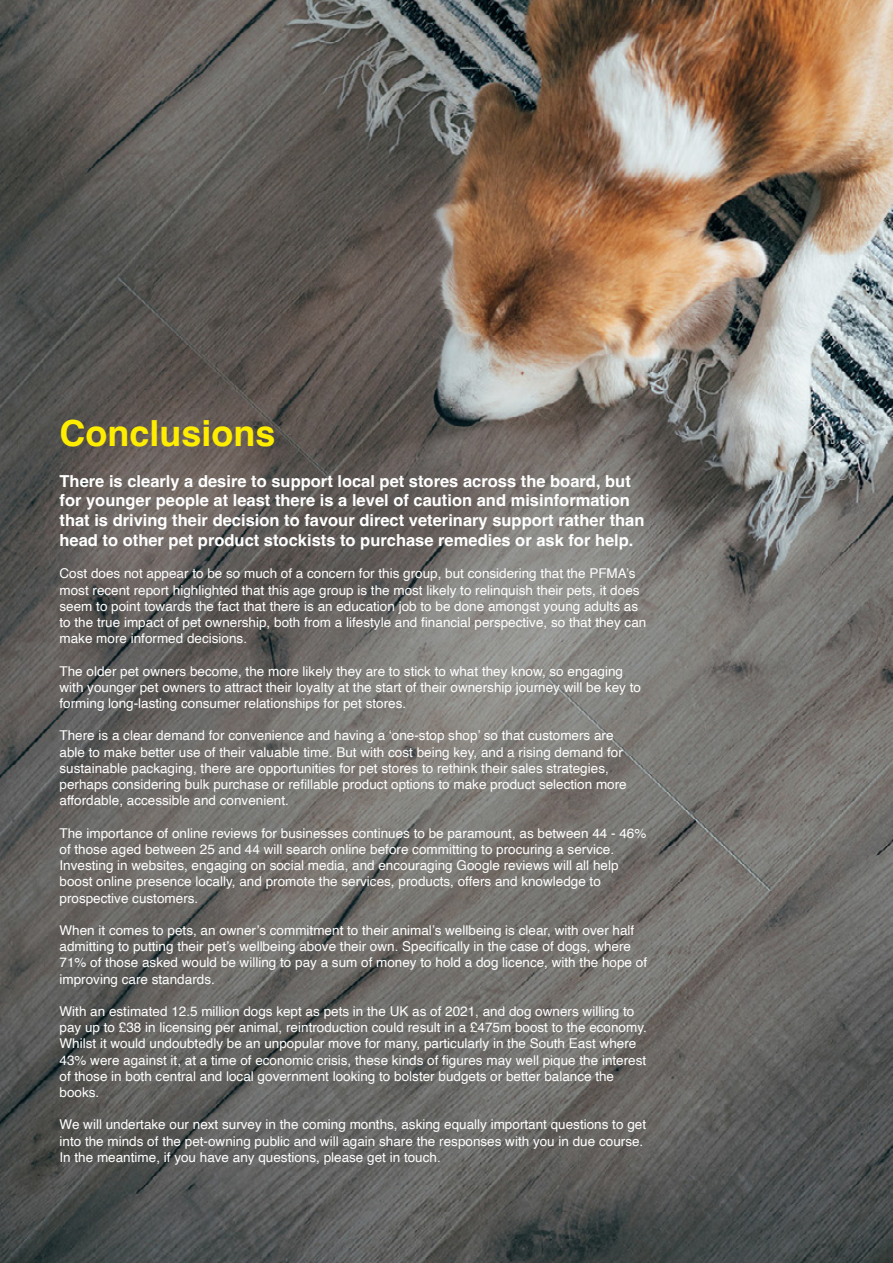
<style>
.page{position:relative;width:893px;height:1263px;background:#fff}
.page>*{position:absolute;margin:0;border:0;box-sizing:border-box;transform-origin:0 0}
.t1{font:700 36px "Helvetica";color:#ffed00}
.t2{font:700 16.5px/19.8px "Helvetica";color:#fff}
.t3{font:13.5px/16.2px "Helvetica";color:#fff}
</style>
<div class="page">
<img style="left:0;top:0;width:893px;height:1263px">
<h1 class="t1" style="left:60px;top:411px;width:218px">Conclusions</h1>
<p class="t2" style="left:60px;top:473px;width:586px">There is clearly a desire to support local pet stores across the board, but for younger people at least there is a level of caution and misinformation that is driving their decision to favour direct veterinary support rather than head to other pet product stockists to purchase remedies or ask for help.</p>
<p class="t3" style="left:60px;top:566px;width:588px">Cost does not appear to be so much of a concern for this group, but considering that the PFMA’s most recent report highlighted that this age group is the most likely to relinquish their pets, it does seem to point towards the fact that there is an education job to be done amongst young adults as to the true impact of pet ownership, both from a lifestyle and financial perspective, so that they can make more informed decisions.</p>
<p class="t3" style="left:60px;top:663px;width:583px">The older pet owners become, the more likely they are to stick to what they know, so engaging with younger pet owners to attract their loyalty at the start of their ownership journey will be key to forming long-lasting consumer relationships for pet stores.</p>
<p class="t3" style="left:60px;top:728px;width:569px">There is a clear demand for convenience and having a ‘one-stop shop’ so that customers are able to make better use of their valuable time. But with cost being key, and a rising demand for sustainable packaging, there are opportunities for pet stores to rethink their sales strategies, perhaps considering bulk purchase or refillable product options to make product selection more affordable, accessible and convenient.</p>
<p class="t3" style="left:60px;top:825px;width:588px">The importance of online reviews for businesses continues to be paramount, as between 44 - 46% of those aged between 25 and 44 will search online before committing to procuring a service.<br>Investing in websites, engaging on social media, and encouraging Google reviews will all help boost online presence locally, and promote the services, products, offers and knowledge to prospective customers.</p>
<p class="t3" style="left:60px;top:922px;width:589px">When it comes to pets, an owner’s commitment to their animal’s wellbeing is clear, with over half admitting to putting their pet’s wellbeing above their own. Specifically in the case of dogs, where 71% of those asked would be willing to pay a sum of money to hold a dog licence, with the hope of improving care standards.</p>
<p class="t3" style="left:60px;top:1003px;width:589px">With an estimated 12.5 million dogs kept as pets in the UK as of 2021, and dog owners willing to pay up to £38 in licensing per animal, reintroduction could result in a £475m boost to the economy.<br>Whilst it would undoubtedly be an unpopular move for many, particularly in the South East where 43% were against it, at a time of economic crisis, these kinds of figures may well pique the interest of those in both central and local government looking to bolster budgets or better balance the books.</p>
<p class="t3" style="left:60px;top:1117px;width:588px">We will undertake our next survey in the coming months, asking equally important questions to get into the minds of the pet-owning public and will again share the responses with you in due course.<br>In the meantime, if you have any questions, please get in touch.</p>
</div>
